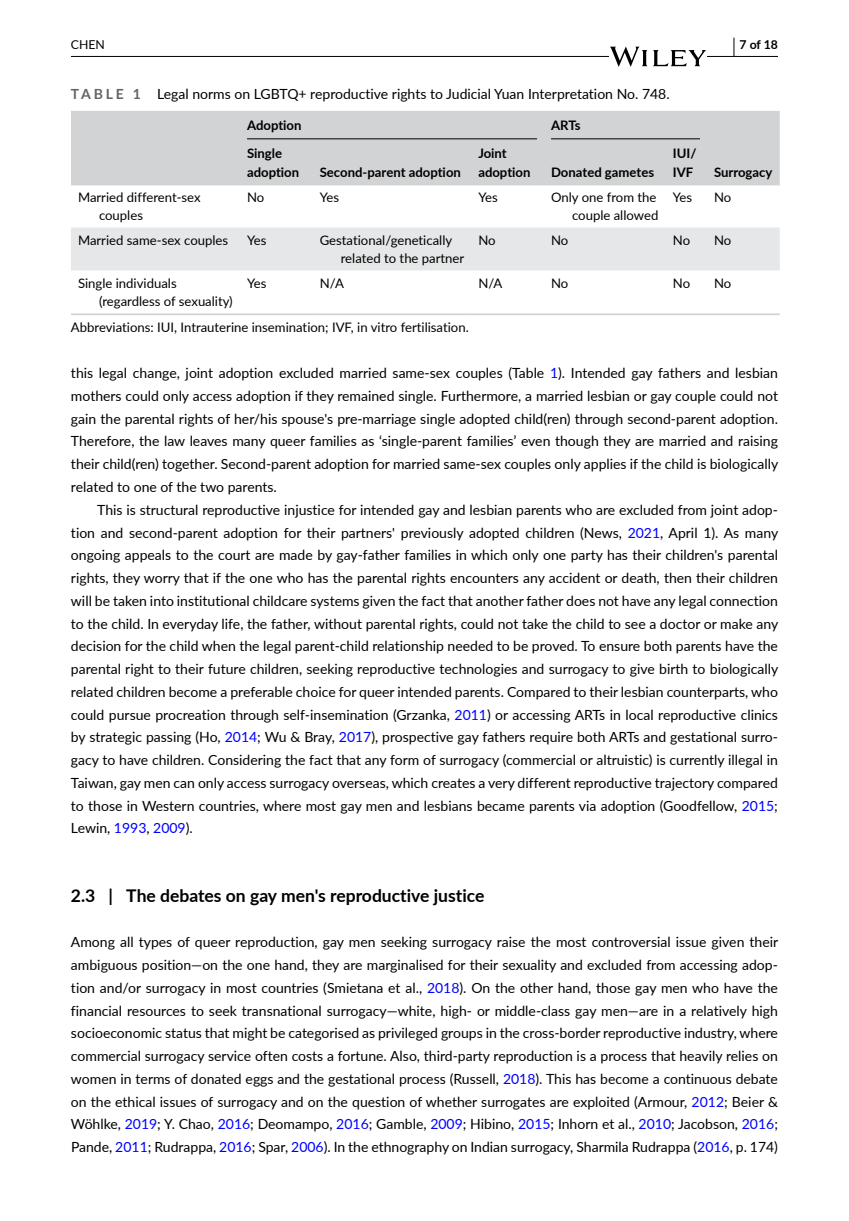
<style>
.page{position:relative;width:849px;height:1221px;background:#fff}
.page>*{position:absolute;margin:0;border:0;box-sizing:border-box;transform-origin:0 0}
.t1{font:700 17.5px "Lato";color:#000}
.t2{font:14px/22.8px "Lato";color:#000;text-align:justify}
.t3{font:13.12px/18.4px "Lato";color:#000}
.t4{font:700 13.12px/18.4px "Lato";color:#000}
.t5{font:700 12.25px "Lato";color:#000}
.t6{font:12.25px "Lato";color:#000}
.s1{font-weight:700;color:#636466}
.s2{color:#00f}
</style>
<div class="page">
<hr style="left:71px;top:56px;width:706px;height:1px;background:#000">
<svg style="left:609px;top:47px;width:97px;height:20px"></svg>
<svg style="left:733px;top:38px;width:1px;height:18px"></svg>
<div style="left:71px;top:111px;width:708px;height:74px;background:#d1d3d4"></div>
<div style="left:71px;top:227px;width:708px;height:43px;background:#e6e7e8"></div>
<hr style="left:71px;top:313px;width:169px;height:2px;background:#d1d3d4">
<hr style="left:240px;top:313px;width:73px;height:2px;background:#d1d3d4">
<hr style="left:313px;top:313px;width:158px;height:2px;background:#d1d3d4">
<hr style="left:471px;top:313px;width:73px;height:2px;background:#d1d3d4">
<hr style="left:544px;top:313px;width:121px;height:2px;background:#d1d3d4">
<hr style="left:665px;top:313px;width:41px;height:2px;background:#d1d3d4">
<hr style="left:706px;top:313px;width:73px;height:2px;background:#d1d3d4">
<hr style="left:247px;top:138px;width:290px;height:1px;background:#000">
<hr style="left:551px;top:138px;width:148px;height:1px;background:#000">
<p class="t6" style="left:71px;top:36px;width:35px">CHEN</p>
<p class="t2" style="left:71px;top:82px;width:600px"><span class="s1">TA B L E 1</span> Legal norms on LGBTQ+ reproductive rights to Judicial Yuan Interpretation No. 748.</p>
<p class="t4" style="left:247px;top:116px;width:56px">Adoption</p>
<p class="t4" style="left:551px;top:116px;width:31px">ARTs</p>
<p class="t4" style="left:247px;top:144px;width:54px">Single adoption</p>
<p class="t4" style="left:320px;top:162px;width:143px">Second-parent adoption</p>
<p class="t4" style="left:478px;top:144px;width:54px">Joint adoption</p>
<p class="t4" style="left:551px;top:162px;width:104px">Donated gametes</p>
<p class="t4" style="left:672px;top:144px;width:25px">IUI/<br>IVF</p>
<p class="t5" style="left:739px;top:36px;width:40px">7 of 18</p>
<p class="t4" style="left:713px;top:162px;width:60px">Surrogacy</p>
<p class="t3" style="left:99px;top:187px;width:103px;text-indent:-21px">Married different-sex couples</p>
<p class="t3" style="left:247px;top:187px;width:19px">No</p>
<p class="t3" style="left:320px;top:187px;width:21px">Yes</p>
<p class="t3" style="left:478px;top:187px;width:21px">Yes</p>
<p class="t3" style="left:551px;top:187px;width:109px;text-align:right">Only one from the couple allowed</p>
<p class="t3" style="left:672px;top:187px;width:21px">Yes</p>
<p class="t3" style="left:713px;top:187px;width:19px">No</p>
<p class="t3" style="left:78px;top:230px;width:152px">Married same-sex couples</p>
<p class="t3" style="left:247px;top:230px;width:21px">Yes</p>
<p class="t3" style="left:341px;top:230px;width:125px;text-indent:-21px">Gestational/genetically related to the partner</p>
<p class="t3" style="left:478px;top:230px;width:19px">No</p>
<p class="t3" style="left:551px;top:230px;width:19px">No</p>
<p class="t3" style="left:672px;top:230px;width:19px">No</p>
<p class="t3" style="left:713px;top:230px;width:19px">No</p>
<p class="t3" style="left:99px;top:273px;width:135px;text-indent:-21px">Single individuals (regardless of sexuality)</p>
<p class="t3" style="left:247px;top:273px;width:21px">Yes</p>
<p class="t3" style="left:320px;top:273px;width:26px">N/A</p>
<p class="t3" style="left:478px;top:273px;width:26px">N/A</p>
<p class="t3" style="left:551px;top:273px;width:19px">No</p>
<p class="t3" style="left:672px;top:273px;width:19px">No</p>
<p class="t3" style="left:713px;top:273px;width:19px">No</p>
<p class="t3" style="left:71px;top:317px;width:399px">Abbreviations: IUI, Intrauterine insemination; IVF, in vitro fertilisation.</p>
<p class="t2" style="left:71px;top:361px;width:708px">this legal change, joint adoption excluded married same-sex couples (Table <span class="s2">1</span>). Intended gay fathers and lesbian mothers could only access adoption if they remained single. Furthermore, a married lesbian or gay couple could not gain the parental rights of her/his spouse's pre-marriage single adopted child(ren) through second-parent adoption.<br>Therefore, the law leaves many queer families as ‘single-parent families’ even though they are married and raising their child(ren) together. Second-parent adoption for married same-sex couples only applies if the child is biologically related to one of the two parents.</p>
<p class="t2" style="left:71px;top:497px;width:708px;text-indent:26px">This is structural reproductive injustice for intended gay and lesbian parents who are excluded from joint adop&shy;tion and second-parent adoption for their partners' previously adopted children (News, <span class="s2">2021</span>, April 1). As many ongoing appeals to the court are made by gay-father families in which only one party has their children's parental rights, they worry that if the one who has the parental rights encounters any accident or death, then their children will be taken into institutional childcare systems given the fact that another father does not have any legal connection to the child. In everyday life, the father, without parental rights, could not take the child to see a doctor or make any decision for the child when the legal parent-child relationship needed to be proved. To ensure both parents have the parental right to their future children, seeking reproductive technologies and surrogacy to give birth to biologically related children become a preferable choice for queer intended parents. Compared to their lesbian counterparts, who could pursue procreation through self-insemination (Grzanka, <span class="s2">2011</span>) or accessing ARTs in local reproductive clinics by strategic passing (Ho, <span class="s2">2014</span>; Wu &amp; Bray, <span class="s2">2017</span>), prospective gay fathers require both ARTs and gestational surro&shy;gacy to have children. Considering the fact that any form of surrogacy (commercial or altruistic) is currently illegal in Taiwan, gay men can only access surrogacy overseas, which creates a very different reproductive trajectory compared to those in Western countries, where most gay men and lesbians became parents via adoption (Goodfellow, <span class="s2">2015</span>; Lewin, <span class="s2">1993</span>, <span class="s2">2009</span>).</p>
<p class="t1" style="left:71px;top:882px;width:415px">2.3 | The debates on gay men's reproductive justice</p>
<p class="t2" style="left:71px;top:930px;width:708px">Among all types of queer reproduction, gay men seeking surrogacy raise the most controversial issue given their ambiguous position—on the one hand, they are marginalised for their sexuality and excluded from accessing adop&shy;tion and/or surrogacy in most countries (Smietana et al., <span class="s2">2018</span>). On the other hand, those gay men who have the financial resources to seek transnational surrogacy—white, high- or middle-class gay men—are in a relatively high socioeconomic status that might be categorised as privileged groups in the cross-border reproductive industry, where commercial surrogacy service often costs a fortune. Also, third-party reproduction is a process that heavily relies on women in terms of donated eggs and the gestational process (Russell, <span class="s2">2018</span>). This has become a continuous debate on the ethical issues of surrogacy and on the question of whether surrogates are exploited (Armour, <span class="s2">2012</span>; Beier &amp; Wöhlke, <span class="s2">2019</span>; Y. Chao, <span class="s2">2016</span>; Deomampo, <span class="s2">2016</span>; Gamble, <span class="s2">2009</span>; Hibino, <span class="s2">2015</span>; Inhorn et al., <span class="s2">2010</span>; Jacobson, <span class="s2">2016</span>; Pande, <span class="s2">2011</span>; Rudrappa, <span class="s2">2016</span>; Spar, <span class="s2">2006</span>). In the ethnography on Indian surrogacy, Sharmila Rudrappa (<span class="s2">2016</span>, p. 174)</p>
</div>
